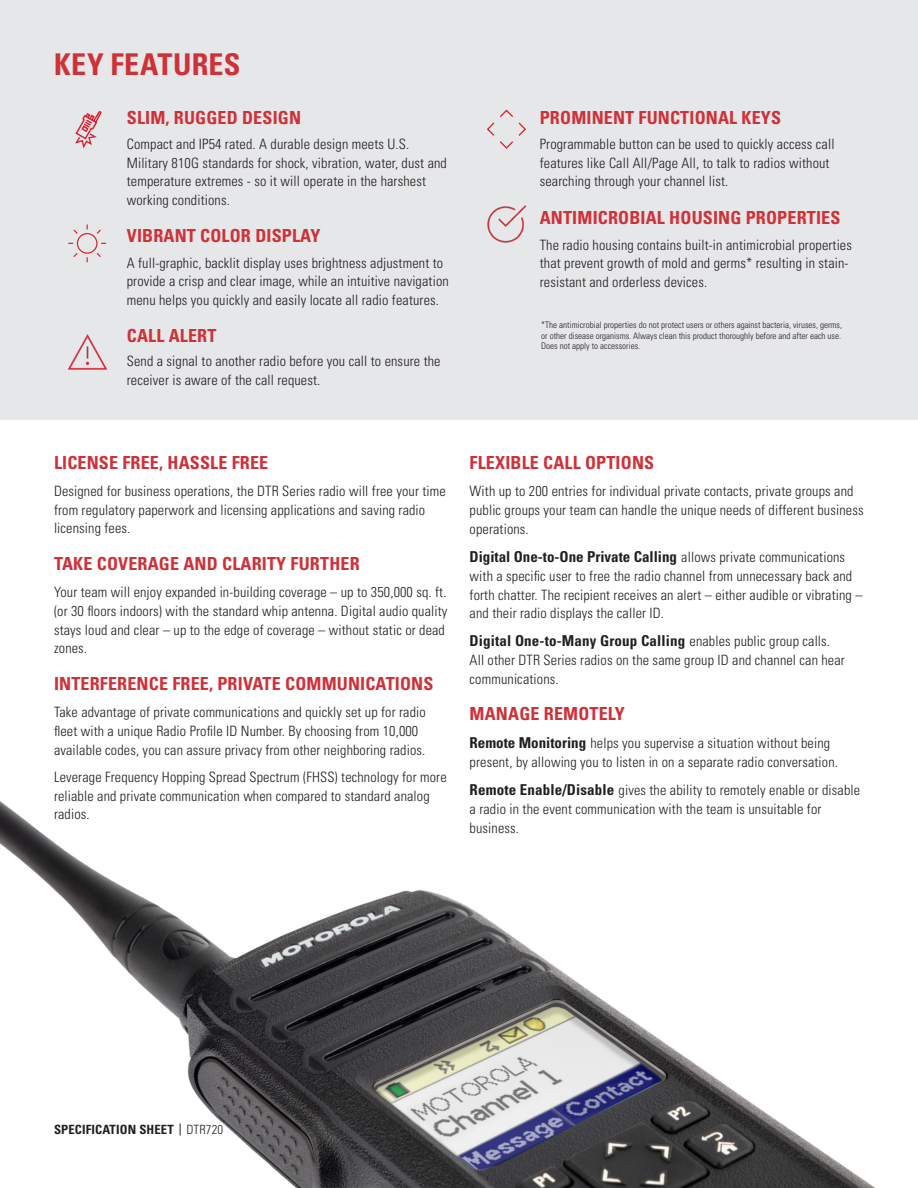
<style>
.page{position:relative;width:918px;height:1188px;background:#fff}
.page>*{position:absolute;margin:0;border:0;box-sizing:border-box;transform-origin:0 0}
.t1{font:700 condensed 30px "Univers LT Std";letter-spacing:.02em;color:#cf3138}
.t2{font:700 condensed 18px "Univers LT Std";letter-spacing:.01em;color:#cf3138}
.t3{font:700 condensed 15px "Univers LT Std";color:#231f20}
.t4{font:300 condensed 14.25px/18.8px "Univers LT Std";letter-spacing:.01em;color:#231f20}
.t5{font:700 condensed 12.75px "Univers LT Std";letter-spacing:.01em;color:#231f20}
.t6{font:300 condensed 9px/10.8px "Univers LT Std";color:#231f20;text-align:justify}
.s1{font-weight:300;font-size:14.25px}
.s2{font-weight:700;font-size:15px}
.s3{font-weight:300}
</style>
<div class="page">
<div style="left:0;top:0;width:918px;height:419px;background:#e6e7e9"></div>
<img style="left:0;top:801px;width:876px;height:387px">
<svg style="left:68px;top:225px;width:38px;height:37px"></svg>
<svg style="left:487px;top:109px;width:39px;height:40px"></svg>
<svg style="left:75px;top:111px;width:27px;height:37px"></svg>
<img style="left:67px;top:334px;width:41px;height:36px">
<img style="left:487px;top:205px;width:40px;height:38px">
<p class="t1" style="left:54px;top:46px;width:188px">KEY FEATURES</p>
<p class="t2" style="left:127px;top:106px;width:176px">SLIM, RUGGED DESIGN</p>
<p class="t4" style="left:127px;top:134px;width:322px">Compact and IP54 rated. A durable design meets U.S.<br>Military 810G standards for shock, vibration, water, dust and temperature extremes - so it will operate in the harshest working conditions.</p>
<p class="t2" style="left:127px;top:224px;width:195px">VIBRANT COLOR DISPLAY</p>
<p class="t4" style="left:127px;top:253px;width:323px">A full-graphic, backlit display uses brightness adjustment to provide a crisp and clear image, while an intuitive navigation menu helps you quickly and easily locate all radio features.</p>
<p class="t2" style="left:127px;top:324px;width:91px">CALL ALERT</p>
<p class="t4" style="left:127px;top:352px;width:315px">Send a signal to another radio before you call to ensure the receiver is aware of the call request.</p>
<p class="t2" style="left:540px;top:106px;width:243px">PROMINENT FUNCTIONAL KEYS</p>
<p class="t4" style="left:540px;top:134px;width:296px">Programmable button can be used to quickly access call features like Call All/Page All, to talk to radios without searching through your channel list.</p>
<p class="t2" style="left:540px;top:207px;width:302px">ANTIMICROBIAL HOUSING PROPERTIES</p>
<p class="t4" style="left:540px;top:235px;width:314px">The radio housing contains built-in antimicrobial properties that prevent growth of mold and germs* resulting in stain&shy;resistant and orderless devices.</p>
<p class="t6" style="left:541px;top:319px;width:302px">*The antimicrobial properties do not protect users or others against bacteria, viruses, germs, or other disease organisms. Always clean this product thoroughly before and after each use.<br>Does not apply to accessories.</p>
<p class="t2" style="left:54px;top:451px;width:216px">LICENSE FREE, HASSLE FREE</p>
<p class="t4" style="left:54px;top:481px;width:393px">Designed for business operations, the DTR Series radio will free your time from regulatory paperwork and licensing applications and saving radio licensing fees.</p>
<p class="t2" style="left:54px;top:552px;width:307px">TAKE COVERAGE AND CLARITY FURTHER</p>
<p class="t4" style="left:54px;top:583px;width:395px">Your team will enjoy expanded in-building coverage – up to 350,000 sq. ft. (or 30 floors indoors) with the standard whip antenna. Digital audio quality stays loud and clear – up to the edge of coverage – without static or dead zones.</p>
<p class="t2" style="left:54px;top:672px;width:381px">INTERFERENCE FREE, PRIVATE COMMUNICATIONS</p>
<p class="t4" style="left:54px;top:703px;width:373px">Take advantage of private communications and quickly set up for radio fleet with a unique Radio Profile ID Number. By choosing from 10,000 available codes, you can assure privacy from other neighboring radios.</p>
<p class="t4" style="left:54px;top:767px;width:394px">Leverage Frequency Hopping Spread Spectrum (FHSS) technology for more reliable and private communication when compared to standard analog radios.</p>
<p class="t2" style="left:470px;top:451px;width:186px">FLEXIBLE CALL OPTIONS</p>
<p class="t4" style="left:470px;top:481px;width:395px;line-height:19.2px">With up to 200 entries for individual private contacts, private groups and public groups your team can handle the unique needs of different business operations.</p>
<p class="t3" style="left:470px;top:548px;width:377px">Digital One-to-One Private Calling <span class="s1">allows private communications</span></p>
<p class="t4" style="left:470px;top:566px;width:394px">with a specific user to free the radio channel from unnecessary back and forth chatter. The recipient receives an alert – either audible or vibrating – and their radio displays the caller ID.</p>
<p class="t3" style="left:470px;top:632px;width:362px">Digital One-to-Many Group Calling <span class="s1">enables public group calls.</span></p>
<p class="t4" style="left:470px;top:651px;width:377px">All other DTR Series radios on the same group ID and channel can hear communications.</p>
<p class="t2" style="left:470px;top:703px;width:157px">MANAGE REMOTELY</p>
<p class="t4" style="left:470px;top:734px;width:370px"><span class="s2">Remote Monitoring</span> helps you supervise a situation without being present, by allowing you to listen in on a separate radio conversation.</p>
<p class="t4" style="left:470px;top:781px;width:392px"><span class="s2">Remote Enable/Disable</span> gives the ability to remotely enable or disable a radio in the event communication with the team is unsuitable for business.</p>
<p class="t5" style="left:54px;top:1122px;width:171px">SPECIFICATION SHEET <span class="s3">DTR720</span></p>
</div>
